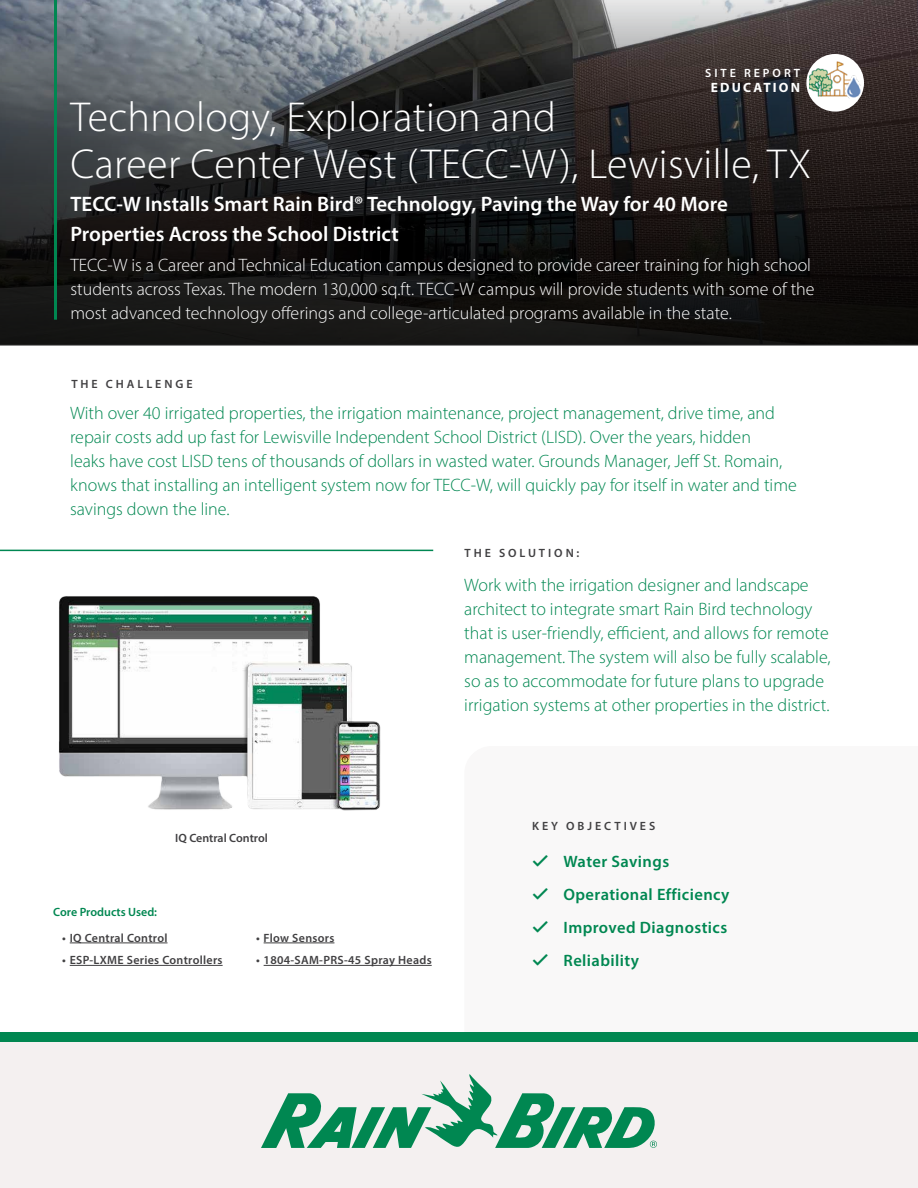
<style>
.page{position:relative;width:918px;height:1188px;background:#fff}
.page>*{position:absolute;margin:0;border:0;box-sizing:border-box;transform-origin:0 0}
.t1{font:300 42px/46.5px "Myriad Pro";letter-spacing:.01em;color:#fff}
.t2{font:600 21px/30px "Myriad Pro";color:#fff}
.t3{font:300 18px/24px "Myriad Pro";color:#008751}
.t4{font:300 18px/24px "Myriad Pro";color:#fff}
.t5{font:600 16.5px/33px "Myriad Pro";letter-spacing:.025em;color:#008751}
.t6{font:700 13.5px "Myriad Pro";letter-spacing:.16em;color:#fff}
.t7{font:600 12px "Myriad Pro";letter-spacing:.025em;color:#414042}
.t8{font:600 12px "Myriad Pro";letter-spacing:.245em;color:#414042}
.t9{font:600 12px "Myriad Pro";color:#008751}
.t10{font:600 12px "Myriad Pro";color:#414042}
.t11{font:600 12px "Myriad Pro";letter-spacing:.245em;color:#fff}
</style>
<div class="page">
<div style="left:0;top:1042px;width:918px;height:146px;background:#f4f0f0"></div>
<svg style="left:261px;top:1074px;width:396px;height:74px"></svg>
<div style="left:0;top:1032px;width:918px;height:10px;background:#008751"></div>
<svg style="left:0;top:0;width:918px;height:345px;background:#313132"></svg>
<hr style="left:54px;top:0;width:3px;height:320px;background:#008751">
<div style="left:806px;top:54px;width:58px;height:58px;background:#fff;border-radius:50%"></div>
<img style="left:809px;top:61px;width:52px;height:38px">
<hr style="left:0;top:550px;width:433px;height:1px;background:#008752">
<hr style="left:70px;top:943px;width:98px;height:1px;background:#414042">
<hr style="left:70px;top:965px;width:153px;height:1px;background:#414042">
<hr style="left:264px;top:943px;width:70px;height:1px;background:#414042">
<hr style="left:264px;top:965px;width:168px;height:1px;background:#414042">
<img style="left:49px;top:549px;width:342px;height:262px">
<p class="t11" style="left:705px;top:66px;width:96px">SITE REPORT</p>
<p class="t6" style="left:711px;top:79px;width:91px">EDUCATION</p>
<h1 class="t1" style="left:70px;top:94px;width:742px">Technology, Exploration and<br>Career Center West (TECC-W), Lewisville, TX</h1>
<p class="t2" style="left:70px;top:189px;width:659px">TECC-W Installs Smart Rain Bird® Technology, Paving the Way for 40 More<br>Properties Across the School District</p>
<p class="t4" style="left:70px;top:253px;width:746px">TECC-W is a Career and Technical Education campus designed to provide career training for high school students across Texas. The modern 130,000 sq.ft. TECC-W campus will provide students with some of the most advanced technology offerings and college-articulated programs available in the state.</p>
<p class="t8" style="left:71px;top:376px;width:123px">THE CHALLENGE</p>
<p class="t3" style="left:70px;top:400px;width:728px">With over 40 irrigated properties, the irrigation maintenance, project management, drive time, and repair costs add up fast for Lewisville Independent School District (LISD). Over the years, hidden<br>leaks have cost LISD tens of thousands of dollars in wasted water. Grounds Manager, Jeff St. Romain, knows that installing an intelligent system now for TECC-W, will quickly pay for itself in water and time savings down the line.</p>
<p class="t8" style="left:464px;top:545px;width:116px">THE SOLUTION:</p>
<p class="t3" style="left:464px;top:573px;width:368px">Work with the irrigation designer and landscape architect to integrate smart Rain Bird technology that is user-friendly, efficient, and allows for remote management. The system will also be fully scalable, so as to accommodate for future plans to upgrade irrigation systems at other properties in the district.</p>
<p class="t10" style="left:175px;top:830px;width:94px">IQ Central Control</p>
<p class="t9" style="left:53px;top:904px;width:105px">Core Products Used:</p>
<p class="t7" style="left:62px;top:930px;width:107px">• IQ Central Control</p>
<p class="t7" style="left:62px;top:953px;width:162px">• ESP-LXME Series Controllers</p>
<p class="t7" style="left:256px;top:930px;width:80px">• Flow Sensors</p>
<p class="t7" style="left:256px;top:953px;width:177px">• 1804-SAM-PRS-45 Spray Heads</p>
<p class="t8" style="left:532px;top:818px;width:125px">KEY OBJECTIVES</p>
<p class="t5" style="left:564px;top:844px;width:168px">Water Savings<br>Operational Efficiency<br>Improved Diagnostics<br>Reliability</p>
</div>
